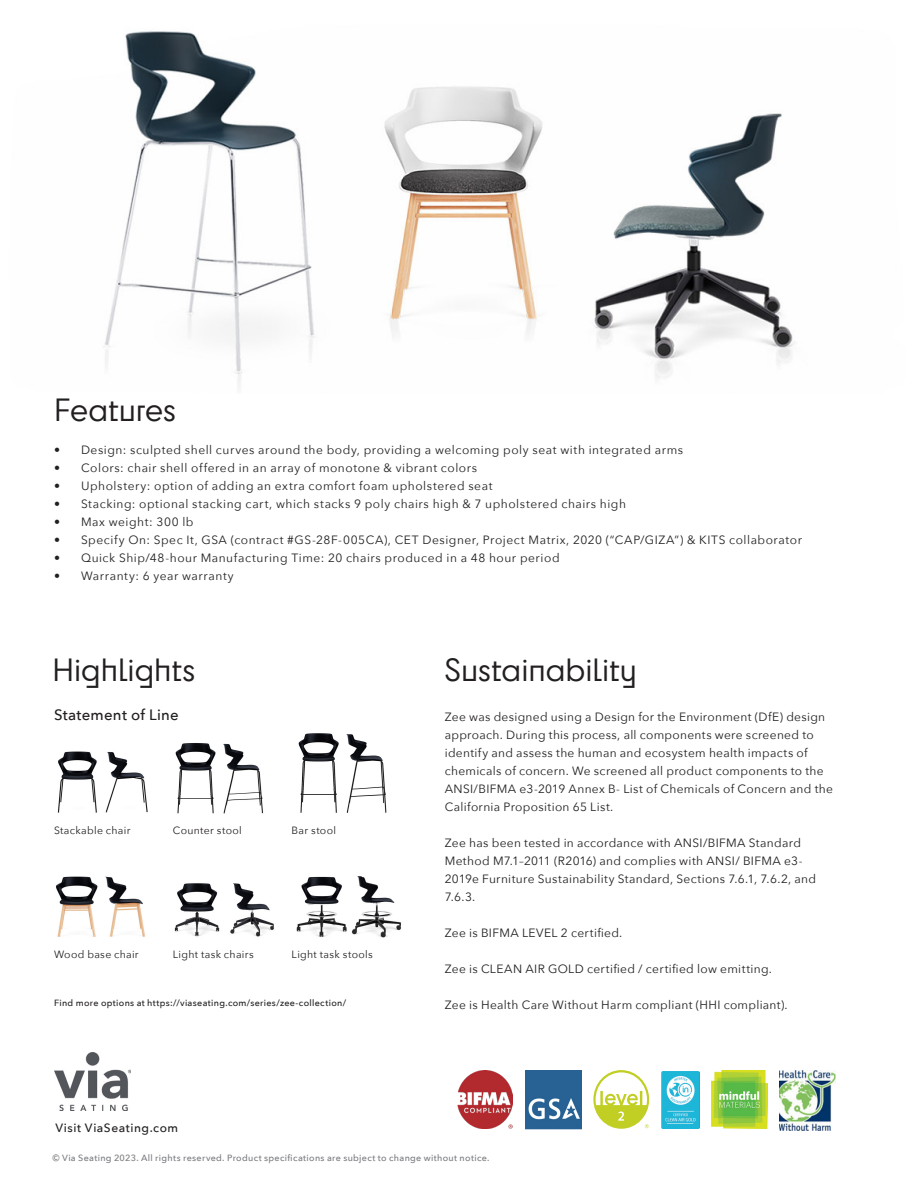
<style>
.page{position:relative;width:918px;height:1188px;background:#fff}
.page>*{position:absolute;margin:0;border:0;box-sizing:border-box;transform-origin:0 0}
.caption_8pt{font:30px "Cy";color:#231f20}
.caption_8pt-2{font:500 15px "Avenir Next";letter-spacing:.015em;color:#231f20}
.caption_8pt-3{font:12px/18px "Avenir Next";letter-spacing:.04em;color:#231f20}
.t1{font:500 12px "Avenir Next";letter-spacing:.05em;color:#231f20}
.caption_8pt-4{font:10.5px "Avenir Next";letter-spacing:.03em;color:#231f20}
.t2{font:500 9px "Avenir Next";letter-spacing:.04em;color:#7a7c81}
.caption_8pt-5{font:500 9px "Avenir Next";letter-spacing:.035em;color:#231f20}
</style>
<div class="page">
<img style="left:54px;top:1053px;width:76px;height:58px">
<img style="left:780px;top:1070px;width:56px;height:60px">
<img style="left:712px;top:1070px;width:55px;height:58px">
<img style="left:661px;top:1071px;width:38px;height:58px">
<svg style="left:593px;top:1070px;width:56px;height:59px"></svg>
<img style="left:525px;top:1070px;width:56px;height:60px">
<img style="left:457px;top:1070px;width:56px;height:59px">
<img style="left:103px;top:31px;width:692px;height:356px">
<img style="left:57px;top:743px;width:207px;height:71px">
<img style="left:298px;top:733px;width:89px;height:80px">
<img style="left:56px;top:876px;width:218px;height:61px">
<img style="left:296px;top:876px;width:105px;height:62px">
<p class="caption_8pt" style="left:54px;top:388px;width:124px">Features</p>
<p class="caption_8pt-3" style="left:54px;top:441px;width:631px">• Design: sculpted shell curves around the body, providing a welcoming poly seat with integrated arms</p>
<p class="caption_8pt-3" style="left:54px;top:459px;width:425px">• Colors: chair shell offered in an array of monotone &amp; vibrant colors</p>
<p class="caption_8pt-3" style="left:54px;top:477px;width:440px">• Upholstery: option of adding an extra comfort foam upholstered seat</p>
<p class="caption_8pt-3" style="left:54px;top:495px;width:574px">• Stacking: optional stacking cart, which stacks 9 poly chairs high &amp; 7 upholstered chairs high</p>
<p class="caption_8pt-3" style="left:54px;top:513px;width:141px">• Max weight: 300 lb</p>
<p class="caption_8pt-3" style="left:54px;top:531px;width:750px">• Specify On: Spec It, GSA (contract #GS-28F-005CA), CET Designer, Project Matrix, 2020 (“CAP/GIZA”) &amp; KITS collaborator</p>
<p class="caption_8pt-3" style="left:54px;top:549px;width:507px">• Quick Ship/48-hour Manufacturing Time: 20 chairs produced in a 48 hour period</p>
<p class="caption_8pt-3" style="left:54px;top:567px;width:181px">• Warranty: 6 year warranty</p>
<p class="caption_8pt" style="left:52px;top:649px;width:144px">Highlights</p>
<p class="caption_8pt" style="left:444px;top:649px;width:194px">Sustainability</p>
<p class="caption_8pt-2" style="left:54px;top:702px;width:126px">Statement of Line</p>
<p class="caption_8pt-3" style="left:445px;top:707px;width:390px">Zee was designed using a Design for the Environment (DfE) design approach. During this process, all components were screened to identify and assess the human and ecosystem health impacts of chemicals of concern. We screened all product components to the ANSI/BIFMA e3-2019 Annex B- List of Chemicals of Concern and the California Proposition 65 List.</p>
<p class="caption_8pt-3" style="left:445px;top:833px;width:373px">Zee has been tested in accordance with ANSI/BIFMA Standard Method M7.1–2011 (R2016) and complies with ANSI/ BIFMA e3- 2019e Furniture Sustainability Standard, Sections 7.6.1, 7.6.2, and 7.6.3.</p>
<p class="caption_8pt-3" style="left:445px;top:923px;width:179px">Zee is BIFMA LEVEL 2 certified.</p>
<p class="caption_8pt-3" style="left:445px;top:959px;width:329px">Zee is CLEAN AIR GOLD certified / certified low emitting.</p>
<p class="caption_8pt-5" style="left:54px;top:995px;width:294px">Find more options at https://viaseating.com/series/zee-collection/</p>
<p class="caption_8pt-3" style="left:445px;top:995px;width:345px">Zee is Health Care Without Harm compliant (HHI compliant).</p>
<p class="caption_8pt-4" style="left:54px;top:821px;width:78px">Stackable chair</p>
<p class="caption_8pt-4" style="left:173px;top:821px;width:71px">Counter stool</p>
<p class="caption_8pt-4" style="left:292px;top:821px;width:46px">Bar stool</p>
<p class="caption_8pt-4" style="left:54px;top:945px;width:86px">Wood base chair</p>
<p class="caption_8pt-4" style="left:173px;top:945px;width:82px">Light task chairs</p>
<p class="caption_8pt-4" style="left:292px;top:945px;width:83px">Light task stools</p>
<p class="t1" style="left:56px;top:1117px;width:124px">Visit ViaSeating.com</p>
<p class="t2" style="left:52px;top:1150px;width:438px">© Via Seating 2023. All rights reserved. Product specifications are subject to change without notice.</p>
</div>
